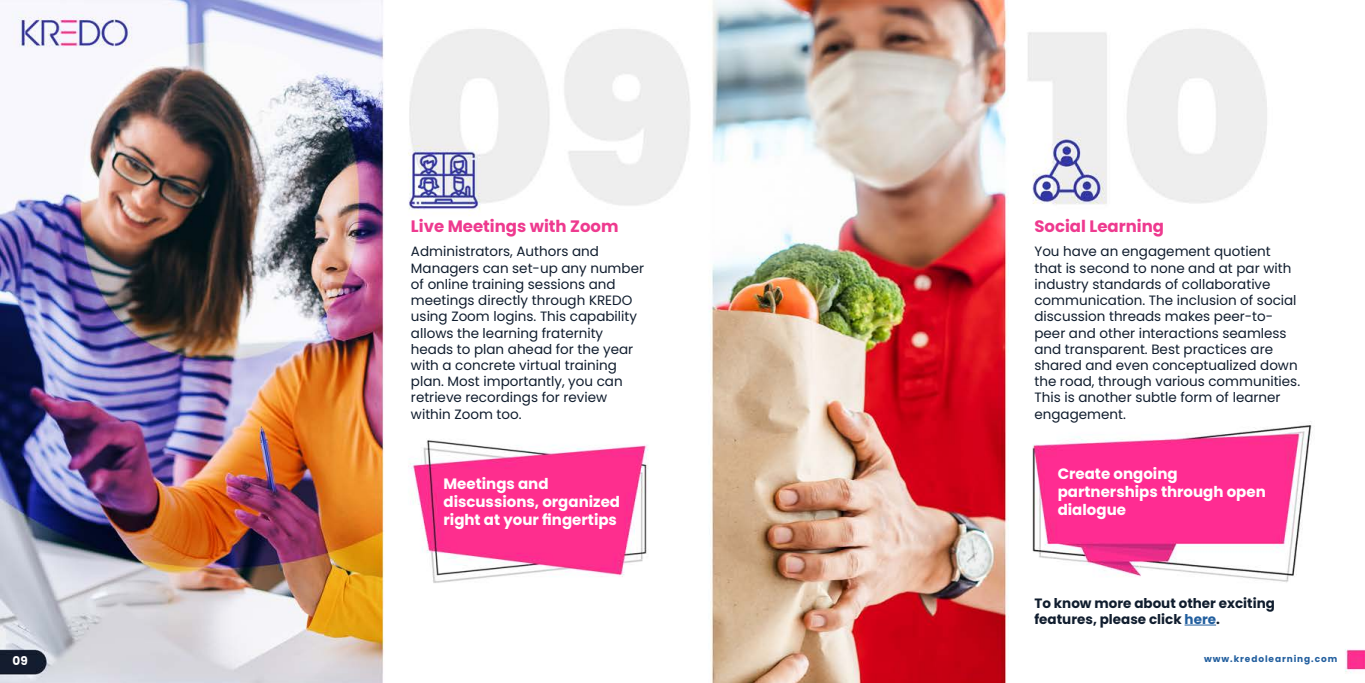
<style>
.page{position:relative;width:1365px;height:683px;background:#fff}
.page>*{position:absolute;margin:0;border:0;box-sizing:border-box;transform-origin:0 0}
.t1{font:700 16.5px "Poppins";color:#ee3a8f}
.t2{font:700 15px/18px "Poppins";color:#fff}
.t3{font:13.5px/16.2px "Poppins";color:#101d2e}
.t4{font:700 13.5px/16.2px "Poppins";color:#101d2e}
.t5{font:700 12px "Poppins";color:#fff}
.t6{font:700 9px "Poppins";letter-spacing:.1em;color:#215e9e}
.s1{color:#215e9e}
</style>
<div class="page">
<img style="left:0;top:0;width:1365px;height:682px">
<hr style="left:1185px;top:624px;width:31px;height:1px;background:#215e9e">
<p class="t1" style="left:411px;top:216px;width:209px">Live Meetings with Zoom</p>
<p class="t1" style="left:1034px;top:216px;width:131px">Social Learning</p>
<p class="t3" style="left:411px;top:244px;width:235px">Administrators, Authors and<br>Managers can set-up any number of online training sessions and meetings directly through KREDO using Zoom logins. This capability allows the learning fraternity heads to plan ahead for the year with a concrete virtual training plan. Most importantly, you can retrieve recordings for review within Zoom too.</p>
<p class="t3" style="left:1034px;top:244px;width:267px">You have an engagement quotient that is second to none and at par with industry standards of collaborative communication. The inclusion of social discussion threads makes peer-to&shy;peer and other interactions seamless and transparent. Best practices are shared and even conceptualized down the road, through various communities.<br>This is another subtle form of learner engagement.</p>
<p class="t2" style="left:443px;top:475px;width:178px">Meetings and discussions, organized right at your fingertips</p>
<p class="t2" style="left:1058px;top:464px;width:210px">Create ongoing partnerships through open dialogue</p>
<p class="t4" style="left:1034px;top:595px;width:242px">To know more about other exciting features, please click <span class="s1">here</span>.</p>
<p class="t5" style="left:13px;top:653px;width:17px">09</p>
<p class="t6" style="left:1204px;top:654px;width:135px">www.kredolearning.com</p>
</div>
